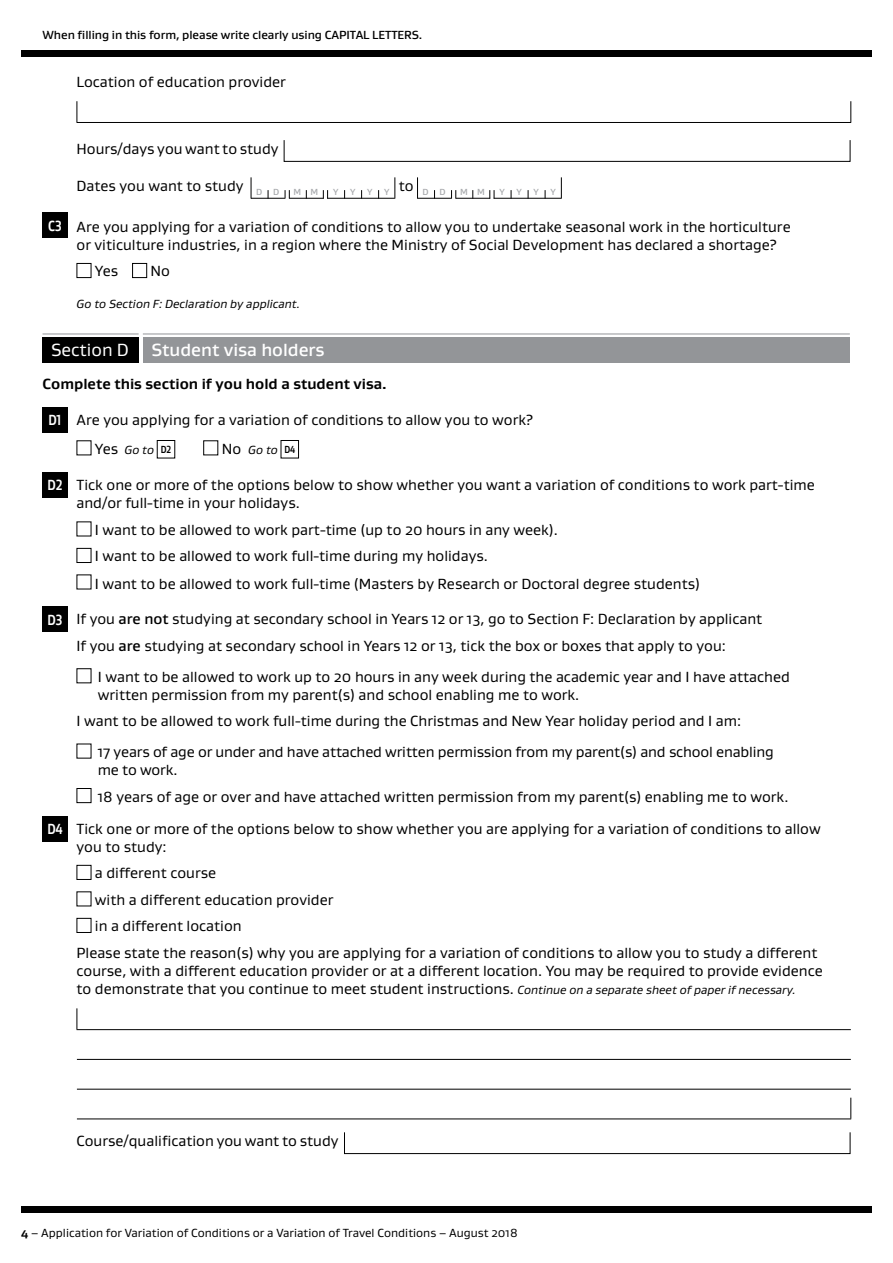
<style>
.page{position:relative;width:893px;height:1263px;background:#fff}
.page>*{position:absolute;margin:0;border:0;box-sizing:border-box;transform-origin:0 0}
.t1{font:500 18px "Gustan";color:#fff}
.t2{font:15px/18px "Gustan";color:#000}
.t3{font:700 15px "Gustan";color:#000}
.t4{font:12px "Gustan";color:#000}
.t5{font:500 12px "Gustan";letter-spacing:-.005em;color:#000}
.t6{font:italic 12px "Gustan";color:#000}
.t7{font:500 9px "Gustan";color:#a7a9ac}
.s1{font-weight:700;color:#fff}
.s2{font-weight:400}
.s3{font-style:normal;font-size:15px}
.s4{font-weight:700;font-style:normal;font-size:10.5px}
.s5{font-weight:500}
.s6{font-style:italic;font-size:12px}
.s7{font-weight:700}
</style>
<div class="page">
<div style="left:21px;top:50px;width:851px;height:7px;background:#000"></div>
<div style="left:21px;top:1206px;width:851px;height:7px;background:#000"></div>
<svg style="left:77px;top:101px;width:1px;height:21px"></svg>
<svg style="left:850px;top:101px;width:1px;height:21px"></svg>
<hr style="left:77px;top:122px;width:774px;height:1px;background:#000">
<div style="left:284px;top:140px;width:566px;height:22px;border:1px solid #000"></div>
<svg style="left:251px;top:177px;width:1px;height:21px"></svg>
<svg style="left:394px;top:177px;width:1px;height:21px"></svg>
<svg style="left:285px;top:190px;width:5px;height:9px"></svg>
<svg style="left:323px;top:190px;width:5px;height:8px"></svg>
<hr style="left:251px;top:198px;width:34px;height:1px;background:#000">
<hr style="left:289px;top:198px;width:35px;height:1px;background:#000">
<hr style="left:327px;top:198px;width:68px;height:1px;background:#000">
<svg style="left:417px;top:177px;width:1px;height:21px"></svg>
<svg style="left:561px;top:177px;width:1px;height:22px"></svg>
<svg style="left:451px;top:190px;width:5px;height:9px"></svg>
<svg style="left:489px;top:190px;width:6px;height:9px"></svg>
<hr style="left:417px;top:198px;width:34px;height:1px;background:#000">
<hr style="left:456px;top:198px;width:34px;height:1px;background:#000">
<hr style="left:494px;top:198px;width:67px;height:1px;background:#000">
<div style="left:43px;top:213px;width:25px;height:25px;background:#000"></div>
<div style="left:77px;top:263px;width:14px;height:15px;border:1px solid #000"></div>
<div style="left:132px;top:263px;width:15px;height:15px;border:1px solid #000"></div>
<div style="left:43px;top:337px;width:96px;height:25px;background:#000"></div>
<hr style="left:43px;top:334px;width:96px;height:1px;background:#939598">
<div style="left:143px;top:337px;width:707px;height:25px;background:#939598"></div>
<hr style="left:143px;top:334px;width:707px;height:1px;background:#939598">
<div style="left:43px;top:408px;width:25px;height:25px;background:#000"></div>
<div style="left:157px;top:440px;width:18px;height:18px;border:1px solid #000"></div>
<div style="left:203px;top:440px;width:15px;height:15px;border:1px solid #000"></div>
<div style="left:281px;top:440px;width:18px;height:18px;border:1px solid #000"></div>
<div style="left:43px;top:473px;width:25px;height:25px;background:#000"></div>
<div style="left:77px;top:548px;width:14px;height:15px;border:1px solid #000"></div>
<div style="left:43px;top:607px;width:25px;height:25px;background:#000"></div>
<div style="left:77px;top:668px;width:14px;height:15px;border:1px solid #000"></div>
<div style="left:77px;top:788px;width:14px;height:15px;border:1px solid #000"></div>
<div style="left:43px;top:816px;width:25px;height:25px;background:#000"></div>
<div style="left:77px;top:865px;width:14px;height:15px;border:1px solid #000"></div>
<div style="left:77px;top:918px;width:14px;height:15px;border:1px solid #000"></div>
<svg style="left:77px;top:1008px;width:1px;height:21px"></svg>
<hr style="left:77px;top:1029px;width:774px;height:1px;background:#000">
<hr style="left:77px;top:1059px;width:774px;height:1px;background:#000">
<hr style="left:77px;top:1089px;width:774px;height:1px;background:#000">
<svg style="left:850px;top:1098px;width:1px;height:20px"></svg>
<hr style="left:77px;top:1118px;width:774px;height:1px;background:#000">
<div style="left:344px;top:1132px;width:506px;height:22px;border:1px solid #000"></div>
<p class="t5" style="left:43px;top:27px;width:381px">When filling in this form, please write clearly using CAPITAL LETTERS.</p>
<p class="t2" style="left:77px;top:72px;width:211px">Location of education provider</p>
<p class="t2" style="left:77px;top:140px;width:204px">Hours/days you want to study</p>
<p class="t2" style="left:77px;top:177px;width:204px">Dates you want to study <sub>D</sub> <sub>D</sub></p>
<p class="t7" style="left:294px;top:186px;width:26px">M M</p>
<p class="t7" style="left:333px;top:186px;width:7px">Y</p>
<p class="t7" style="left:350px;top:186px;width:7px">Y</p>
<p class="t7" style="left:367px;top:186px;width:7px">Y</p>
<p class="t7" style="left:384px;top:186px;width:63px">Y <sup>to</sup> D D</p>
<p class="t7" style="left:460px;top:186px;width:26px">M M</p>
<p class="t7" style="left:499px;top:186px;width:7px">Y</p>
<p class="t7" style="left:516px;top:186px;width:7px">Y</p>
<p class="t7" style="left:533px;top:186px;width:7px">Y</p>
<p class="t7" style="left:550px;top:186px;width:7px">Y</p>
<p class="t2" style="left:77px;top:217px;width:716px;text-indent:-28px"><span class="s1">C3</span> Are you applying for a variation of conditions to allow you to undertake seasonal work in the horticulture or viticulture industries, in a region where the Ministry of Social Development has declared a shortage?</p>
<p class="t2" style="left:95px;top:262px;width:25px">Yes</p>
<p class="t2" style="left:151px;top:262px;width:21px">No</p>
<p class="t6" style="left:77px;top:296px;width:225px">Go to Section F: Declaration by applicant.</p>
<p class="t1" style="left:51px;top:338px;width:275px"><span class="s2">Section D</span> Student visa holders</p>
<p class="t3" style="left:43px;top:373px;width:346px">Complete this section if you hold a student visa.</p>
<p class="t2" style="left:49px;top:411px;width:486px"><span class="s1">D1</span> Are you applying for a variation of conditions to allow you to work?</p>
<p class="t6" style="left:95px;top:442px;width:78px"><span class="s3">Yes</span> Go to <span class="s4">D2</span></p>
<p class="t6" style="left:222px;top:442px;width:75px"><span class="s3">No</span> Go to <span class="s4">D4</span></p>
<p class="t2" style="left:77px;top:476px;width:740px;text-indent:-29px"><span class="s1">D2</span> Tick one or more of the options below to show whether you want a variation of conditions to work part-time and/or full-time in your holidays.</p>
<p class="t2" style="left:95px;top:516px;width:465px;line-height:26.5px">I want to be allowed to work part-time (up to 20 hours in any week).<br>I want to be allowed to work full-time during my holidays.</p>
<p class="t2" style="left:95px;top:575px;width:607px">I want to be allowed to work full-time (Masters by Research or Doctoral degree students)</p>
<p class="t2" style="left:47px;top:606px;width:716px;line-height:26.5px;text-align:center"><span class="s1">D3</span> If you <span class="s5">are not</span> studying at secondary school in Years 12 or 13, go to Section F: Declaration by applicant<br>If you <span class="s5">are</span> studying at secondary school in Years 12 or 13, tick the box or boxes that apply to you:</p>
<p class="t2" style="left:98px;top:667px;width:694px">I want to be allowed to work up to 20 hours in any week during the academic year and I have attached written permission from my parent(s) and school enabling me to work.</p>
<p class="t2" style="left:98px;top:705px;width:677px;line-height:30.8px;text-indent:-21px">I want to be allowed to work full-time during the Christmas and New Year holiday period and I am:<br>17 years of age or under and have attached written permission from my parent(s) and school enabling</p>
<p class="t2" style="left:98px;top:756px;width:692px;line-height:26.5px">me to work.<br>18 years of age or over and have attached written permission from my parent(s) enabling me to work.</p>
<p class="t2" style="left:77px;top:819px;width:746px;text-indent:-29px"><span class="s1">D4</span> Tick one or more of the options below to show whether you are applying for a variation of conditions to allow you to study:</p>
<p class="t2" style="left:95px;top:864px;width:123px">a different course</p>
<p class="t2" style="left:95px;top:890px;width:240px">with a different education provider</p>
<p class="t2" style="left:95px;top:917px;width:148px">in a different location</p>
<p class="t2" style="left:77px;top:943px;width:742px">Please state the reason(s) why you are applying for a variation of conditions to allow you to study a different</p>
<p class="t2" style="left:77px;top:961px;width:748px">course, with a different education provider or at a different location. You may be required to provide evidence to demonstrate that you continue to meet student instructions. <span class="s6">Continue on a separate sheet of paper if necessary.</span></p>
<p class="t2" style="left:77px;top:1132px;width:264px">Course/qualification you want to study</p>
<p class="t4" style="left:21px;top:1225px;width:498px"><span class="s7">4</span> – Application for Variation of Conditions or a Variation of Travel Conditions – August 2018</p>
</div>
